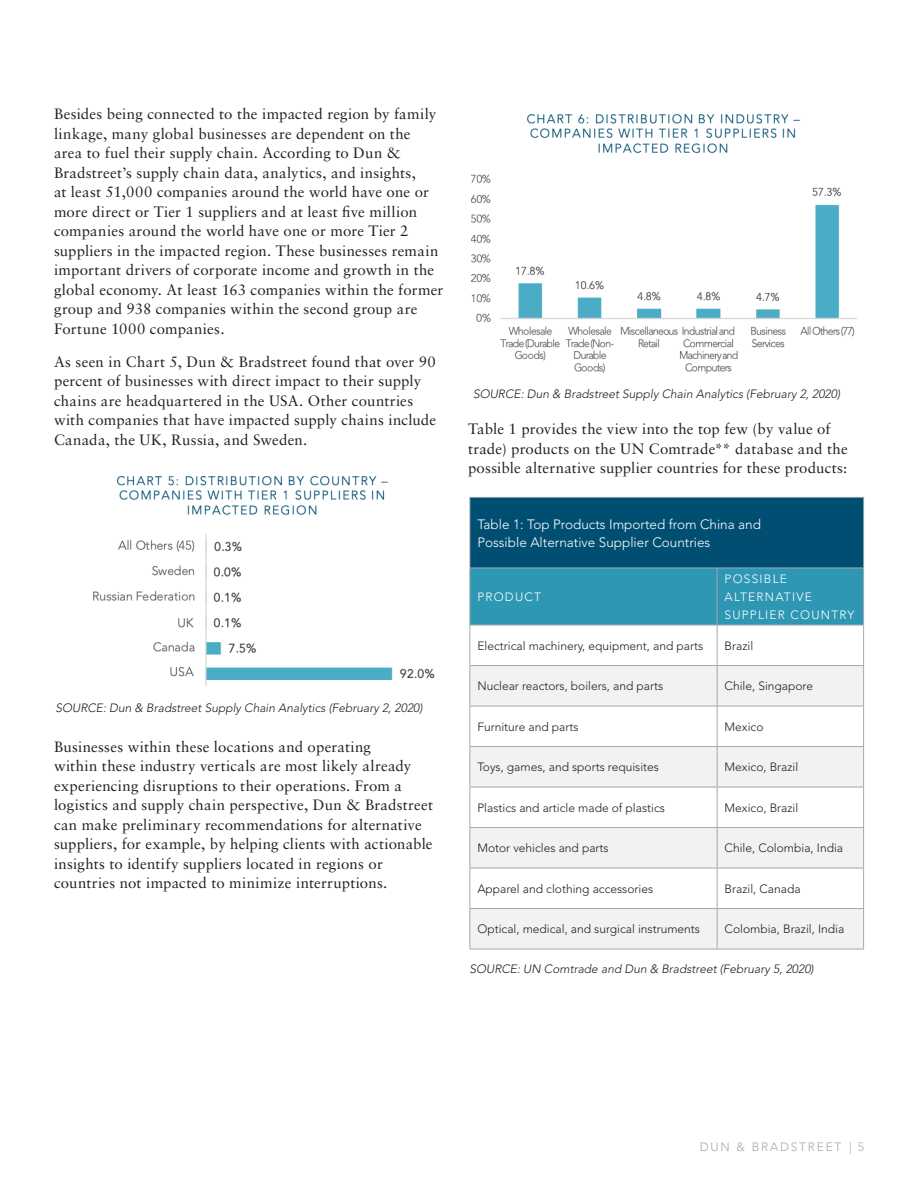
<style>
.page{position:relative;width:918px;height:1188px;background:#fff}
.page>*{position:absolute;margin:0;border:0;box-sizing:border-box;transform-origin:0 0}
.SUBHEAD_1{font:15px/19.5px "Sabon LT Std";letter-spacing:.015em;color:#231f20}
._05_Body_Copy{font:300 13.5px/18px "Avenir LT Std";color:#fff}
._05_Body_Copy-2{font:300 12px "Avenir LT Std";color:#231f20}
._05_Body_Copy-3{font:italic 300 12px "Avenir LT Std";color:#231f20}
._05_Body_Copy-4{font:300 12px/18px "Avenir LT Std";letter-spacing:.1em;color:#fff}
.t1{font:300 12px "Avenir LT Std";letter-spacing:.15em;color:#a3a9ad}
</style>
<div class="page">
<img style="left:93px;top:476px;width:342px;height:211px">
<img style="left:472px;top:114px;width:385px;height:260px">
<div style="left:470px;top:497px;width:394px;height:71px;background:#004e71"></div>
<div style="left:471px;top:569px;width:392px;height:56px;background:#2e97b4"></div>
<svg style="left:471px;top:666px;width:392px;height:283px;fill:#f2f2f2"></svg>
<hr style="left:470px;top:497px;width:247px;height:1px;background:#a3a9ad">
<hr style="left:470px;top:498px;width:1px;height:70px;background:#a3a9ad">
<hr style="left:717px;top:497px;width:147px;height:1px;background:#a3a9ad">
<hr style="left:863px;top:498px;width:1px;height:70px;background:#a3a9ad">
<hr style="left:470px;top:568px;width:247px;height:1px;background:#a3a9ad">
<hr style="left:470px;top:568px;width:1px;height:57px;background:#a3a9ad">
<hr style="left:717px;top:568px;width:147px;height:1px;background:#a3a9ad">
<hr style="left:717px;top:568px;width:1px;height:57px;background:#a3a9ad">
<hr style="left:863px;top:568px;width:1px;height:57px;background:#a3a9ad">
<hr style="left:470px;top:625px;width:247px;height:1px;background:#a3a9ad">
<hr style="left:470px;top:625px;width:1px;height:40px;background:#a3a9ad">
<hr style="left:717px;top:625px;width:147px;height:1px;background:#a3a9ad">
<hr style="left:717px;top:625px;width:1px;height:40px;background:#a3a9ad">
<hr style="left:863px;top:625px;width:1px;height:40px;background:#a3a9ad">
<hr style="left:470px;top:665px;width:247px;height:1px;background:#a3a9ad">
<hr style="left:470px;top:666px;width:1px;height:40px;background:#a3a9ad">
<hr style="left:717px;top:665px;width:147px;height:1px;background:#a3a9ad">
<hr style="left:717px;top:666px;width:1px;height:40px;background:#a3a9ad">
<hr style="left:863px;top:666px;width:1px;height:40px;background:#a3a9ad">
<hr style="left:470px;top:706px;width:247px;height:1px;background:#a3a9ad">
<hr style="left:470px;top:706px;width:1px;height:40px;background:#a3a9ad">
<hr style="left:717px;top:706px;width:147px;height:1px;background:#a3a9ad">
<hr style="left:717px;top:706px;width:1px;height:40px;background:#a3a9ad">
<hr style="left:863px;top:706px;width:1px;height:40px;background:#a3a9ad">
<hr style="left:470px;top:746px;width:247px;height:1px;background:#a3a9ad">
<hr style="left:470px;top:747px;width:1px;height:40px;background:#a3a9ad">
<hr style="left:717px;top:746px;width:147px;height:1px;background:#a3a9ad">
<hr style="left:717px;top:747px;width:1px;height:40px;background:#a3a9ad">
<hr style="left:863px;top:747px;width:1px;height:40px;background:#a3a9ad">
<hr style="left:470px;top:787px;width:247px;height:1px;background:#a3a9ad">
<hr style="left:470px;top:787px;width:1px;height:40px;background:#a3a9ad">
<hr style="left:717px;top:787px;width:147px;height:1px;background:#a3a9ad">
<hr style="left:717px;top:787px;width:1px;height:40px;background:#a3a9ad">
<hr style="left:863px;top:787px;width:1px;height:40px;background:#a3a9ad">
<hr style="left:470px;top:827px;width:247px;height:1px;background:#a3a9ad">
<hr style="left:470px;top:828px;width:1px;height:40px;background:#a3a9ad">
<hr style="left:717px;top:827px;width:147px;height:1px;background:#a3a9ad">
<hr style="left:717px;top:828px;width:1px;height:40px;background:#a3a9ad">
<hr style="left:863px;top:828px;width:1px;height:40px;background:#a3a9ad">
<hr style="left:470px;top:868px;width:247px;height:1px;background:#a3a9ad">
<hr style="left:470px;top:868px;width:1px;height:40px;background:#a3a9ad">
<hr style="left:717px;top:868px;width:147px;height:1px;background:#a3a9ad">
<hr style="left:717px;top:868px;width:1px;height:40px;background:#a3a9ad">
<hr style="left:863px;top:868px;width:1px;height:40px;background:#a3a9ad">
<hr style="left:470px;top:908px;width:247px;height:1px;background:#a3a9ad">
<hr style="left:470px;top:909px;width:1px;height:40px;background:#a3a9ad">
<hr style="left:717px;top:908px;width:147px;height:1px;background:#a3a9ad">
<hr style="left:717px;top:909px;width:1px;height:40px;background:#a3a9ad">
<hr style="left:863px;top:909px;width:1px;height:40px;background:#a3a9ad">
<hr style="left:470px;top:949px;width:247px;height:1px;background:#a3a9ad">
<hr style="left:717px;top:949px;width:147px;height:1px;background:#a3a9ad">
<p class="SUBHEAD_1" style="left:54px;top:104px;width:391px">Besides being connected to the impacted region by family linkage, many global businesses are dependent on the<br>area to fuel their supply chain. According to Dun &amp; Bradstreet’s supply chain data, analytics, and insights,<br>at least 51,000 companies around the world have one or more direct or Tier 1 suppliers and at least five million companies around the world have one or more Tier 2 suppliers in the impacted region. These businesses remain important drivers of corporate income and growth in the global economy. At least 163 companies within the former group and 938 companies within the second group are Fortune 1000 companies.</p>
<p class="SUBHEAD_1" style="left:54px;top:352px;width:384px">As seen in Chart 5, Dun &amp; Bradstreet found that over 90 percent of businesses with direct impact to their supply chains are headquartered in the USA. Other countries with companies that have impacted supply chains include Canada, the UK, Russia, and Sweden.</p>
<p class="_05_Body_Copy-3" style="left:56px;top:700px;width:369px">SOURCE: Dun &amp; Bradstreet Supply Chain Analytics (February 2, 2020)</p>
<p class="SUBHEAD_1" style="left:54px;top:737px;width:381px">Businesses within these locations and operating<br>within these industry verticals are most likely already experiencing disruptions to their operations. From a logistics and supply chain perspective, Dun &amp; Bradstreet can make preliminary recommendations for alternative suppliers, for example, by helping clients with actionable insights to identify suppliers located in regions or countries not impacted to minimize interruptions.</p>
<p class="_05_Body_Copy-3" style="left:473px;top:387px;width:369px">SOURCE: Dun &amp; Bradstreet Supply Chain Analytics (February 2, 2020)</p>
<p class="SUBHEAD_1" style="left:468px;top:419px;width:381px">Table 1 provides the view into the top few (by value of trade) products on the UN Comtrade** database and the possible alternative supplier countries for these products:</p>
<p class="_05_Body_Copy" style="left:477px;top:515px;width:285px">Table 1: Top Products Imported from China and<br>Possible Alternative Supplier Countries</p>
<p class="_05_Body_Copy-4" style="left:477px;top:588px;width:65px">PRODUCT</p>
<p class="_05_Body_Copy-4" style="left:725px;top:570px;width:131px">POSSIBLE<br>ALTERNATIVE<br>SUPPLIER COUNTRY</p>
<p class="_05_Body_Copy-2" style="left:477px;top:639px;width:227px">Electrical machinery, equipment, and parts</p>
<p class="_05_Body_Copy-2" style="left:725px;top:639px;width:30px">Brazil</p>
<p class="_05_Body_Copy-2" style="left:477px;top:679px;width:187px">Nuclear reactors, boilers, and parts</p>
<p class="_05_Body_Copy-2" style="left:725px;top:679px;width:90px">Chile, Singapore</p>
<p class="_05_Body_Copy-2" style="left:477px;top:720px;width:103px">Furniture and parts</p>
<p class="_05_Body_Copy-2" style="left:725px;top:720px;width:40px">Mexico</p>
<p class="_05_Body_Copy-2" style="left:477px;top:760px;width:183px">Toys, games, and sports requisites</p>
<p class="_05_Body_Copy-2" style="left:725px;top:760px;width:75px">Mexico, Brazil</p>
<p class="_05_Body_Copy-2" style="left:477px;top:801px;width:189px">Plastics and article made of plastics</p>
<p class="_05_Body_Copy-2" style="left:725px;top:801px;width:75px">Mexico, Brazil</p>
<p class="_05_Body_Copy-2" style="left:477px;top:841px;width:133px">Motor vehicles and parts</p>
<p class="_05_Body_Copy-2" style="left:725px;top:841px;width:120px">Chile, Colombia, India</p>
<p class="_05_Body_Copy-2" style="left:477px;top:882px;width:177px">Apparel and clothing accessories</p>
<p class="_05_Body_Copy-2" style="left:725px;top:882px;width:78px">Brazil, Canada</p>
<p class="_05_Body_Copy-2" style="left:477px;top:922px;width:224px">Optical, medical, and surgical instruments</p>
<p class="_05_Body_Copy-2" style="left:725px;top:922px;width:121px">Colombia, Brazil, India</p>
<p class="_05_Body_Copy-3" style="left:470px;top:962px;width:346px">SOURCE: UN Comtrade and Dun &amp; Bradstreet (February 5, 2020)</p>
<p class="t1" style="left:700px;top:1140px;width:166px">DUN &amp; BRADSTREET | 5</p>
</div>
